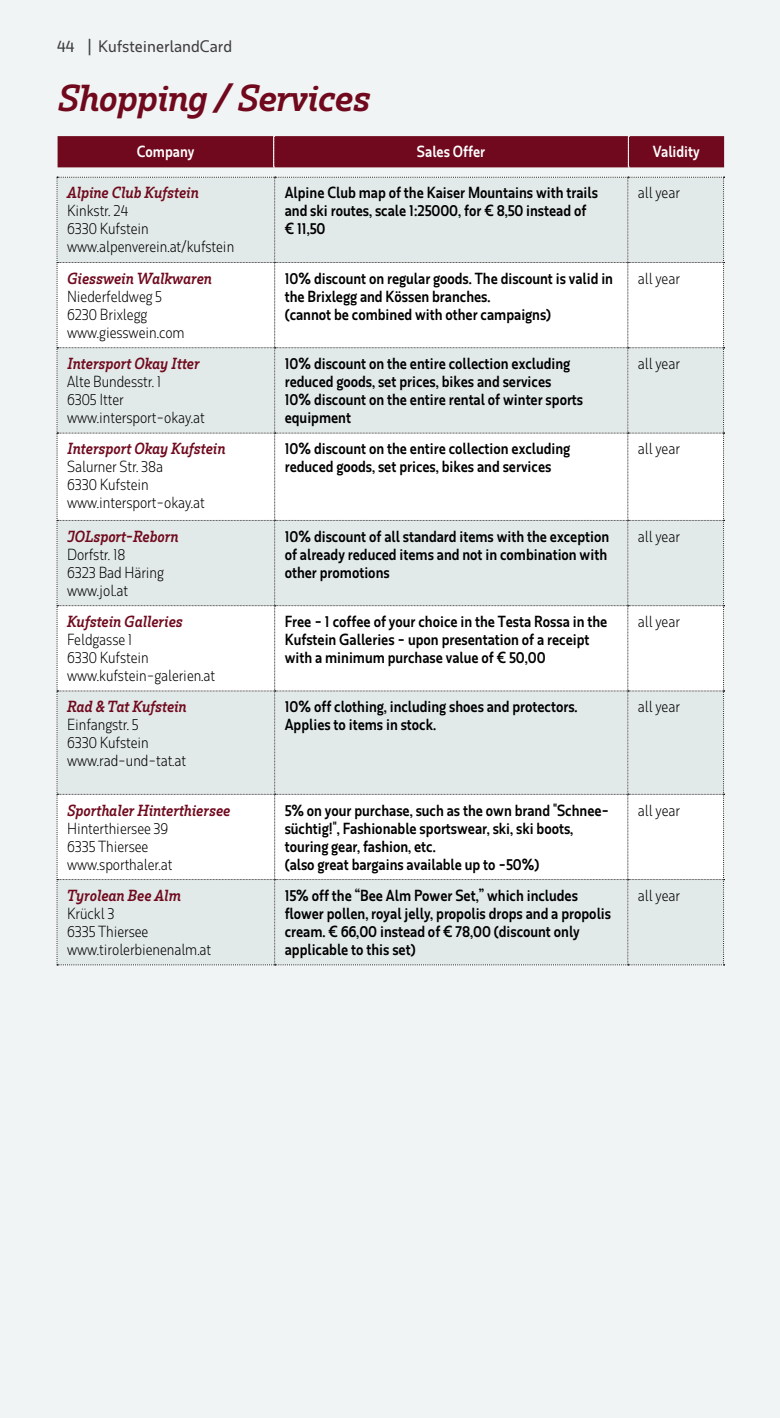
<style>
.page{position:relative;width:780px;height:1418px;background:#fff}
.page>*{position:absolute;margin:0;border:0;box-sizing:border-box;transform-origin:0 0}
.t1{font:italic 600 35px "Rum Serif";letter-spacing:-.02em;color:#70091d}
.t2{font:500 15.5px "Rum Sans";color:#3e3d40}
.t3{font:600 15px/18px "Rum Sans";color:#000;scale:.9 1}
.t4{font:300 15px/18px "Rum Sans";color:#000;scale:.9 1}
.t5{font:italic 600 15px "Rum Serif";color:#70091d;scale:.9 1}
.t6{font:600 15px "Rum Sans";color:#fff;scale:.9 1}
</style>
<div class="page">
<div style="left:0;top:0;width:780px;height:1417px;background:#f1f4f4"></div>
<div style="left:58px;top:136px;width:666px;height:32px;background:#70091d"></div>
<svg style="left:57px;top:177px;width:667px;height:788px"></svg>
<p class="t2" style="left:57px;top:37px;width:177px">44 | KufsteinerlandCard</p>
<h1 class="t1" style="left:58px;top:77px;width:314px">Shopping / Services</h1>
<p class="t6" style="left:137px;top:143px;width:66px">Company</p>
<p class="t6" style="left:417px;top:143px;width:77px">Sales Offer</p>
<p class="t6" style="left:652px;top:143px;width:54px">Validity</p>
<p class="t5" style="left:67px;top:184px;width:148px">Alpine Club Kufstein</p>
<p class="t4" style="left:67px;top:202px;width:187px">Kinkstr. 24<br>6330 Kufstein www.alpenverein.at/kufstein</p>
<p class="t3" style="left:285px;top:184px;width:349px">Alpine Club map of the Kaiser Mountains with trails and ski routes, scale 1:25000, for € 8,50 instead of € 11,50</p>
<p class="t4" style="left:637px;top:184px;width:48px">all year</p>
<p class="t5" style="left:67px;top:269px;width:162px">Giesswein Walkwaren</p>
<p class="t4" style="left:67px;top:287px;width:132px">Niederfeldweg 5<br>6230 Brixlegg www.giesswein.com</p>
<p class="t5" style="left:67px;top:354px;width:149px">Intersport Okay Itter</p>
<p class="t4" style="left:67px;top:372px;width:154px">Alte Bundesstr. 1<br>6305 Itter www.intersport-okay.at</p>
<p class="t5" style="left:67px;top:439px;width:177px">Intersport Okay Kufstein</p>
<p class="t4" style="left:67px;top:458px;width:154px">Salurner Str. 38a<br>6330 Kufstein www.intersport-okay.at</p>
<p class="t5" style="left:67px;top:527px;width:125px">JOLsport-Reborn</p>
<p class="t4" style="left:67px;top:545px;width:109px">Dorfstr. 18<br>6323 Bad Häring www.jol.at</p>
<p class="t5" style="left:67px;top:612px;width:130px">Kufstein Galleries</p>
<p class="t4" style="left:67px;top:630px;width:166px">Feldgasse 1<br>6330 Kufstein www.kufstein-galerien.at</p>
<p class="t5" style="left:67px;top:697px;width:134px">Rad &amp; Tat Kufstein</p>
<p class="t4" style="left:67px;top:715px;width:134px">Einfangstr. 5<br>6330 Kufstein www.rad-und-tat.at</p>
<p class="t5" style="left:67px;top:800px;width:183px">Sporthaler Hinterthiersee</p>
<p class="t4" style="left:67px;top:819px;width:118px">Hinterthiersee 39<br>6335 Thiersee www.sporthaler.at</p>
<p class="t5" style="left:67px;top:886px;width:128px">Tyrolean Bee Alm</p>
<p class="t4" style="left:67px;top:904px;width:162px">Krückl 3<br>6335 Thiersee www.tirolerbienenalm.at</p>
<p class="t3" style="left:285px;top:269px;width:366px">10% discount on regular goods. The discount is valid in the Brixlegg and Kössen branches.<br>(cannot be combined with other campaigns)</p>
<p class="t4" style="left:637px;top:269px;width:48px">all year</p>
<p class="t3" style="left:285px;top:354px;width:333px">10% discount on the entire collection excluding reduced goods, set prices, bikes and services<br>10% discount on the entire rental of winter sports equipment</p>
<p class="t4" style="left:637px;top:354px;width:48px">all year</p>
<p class="t3" style="left:285px;top:439px;width:319px">10% discount on the entire collection excluding reduced goods, set prices, bikes and services</p>
<p class="t4" style="left:637px;top:440px;width:48px">all year</p>
<p class="t3" style="left:285px;top:527px;width:362px">10% discount of all standard items with the exception of already reduced items and not in combination with other promotions</p>
<p class="t4" style="left:637px;top:527px;width:48px">all year</p>
<p class="t3" style="left:285px;top:612px;width:360px">Free - 1 coffee of your choice in the Testa Rossa in the<br>Kufstein Galleries - upon presentation of a receipt with a minimum purchase value of € 50,00</p>
<p class="t4" style="left:637px;top:612px;width:48px">all year</p>
<p class="t3" style="left:285px;top:697px;width:327px">10% off clothing, including shoes and protectors.<br>Applies to items in stock.</p>
<p class="t4" style="left:637px;top:697px;width:48px">all year</p>
<p class="t3" style="left:285px;top:801px;width:362px">5% on your purchase, such as the own brand "Schnee&shy;süchtig!", Fashionable sportswear, ski, ski boots, touring gear, fashion, etc.<br>(also great bargains available up to -50%)</p>
<p class="t4" style="left:637px;top:801px;width:48px">all year</p>
<p class="t3" style="left:285px;top:886px;width:364px">15% off the “Bee Alm Power Set,” which includes flower pollen, royal jelly, propolis drops and a propolis cream. € 66,00 instead of € 78,00 (discount only applicable to this set)</p>
<p class="t4" style="left:637px;top:886px;width:48px">all year</p>
</div>
